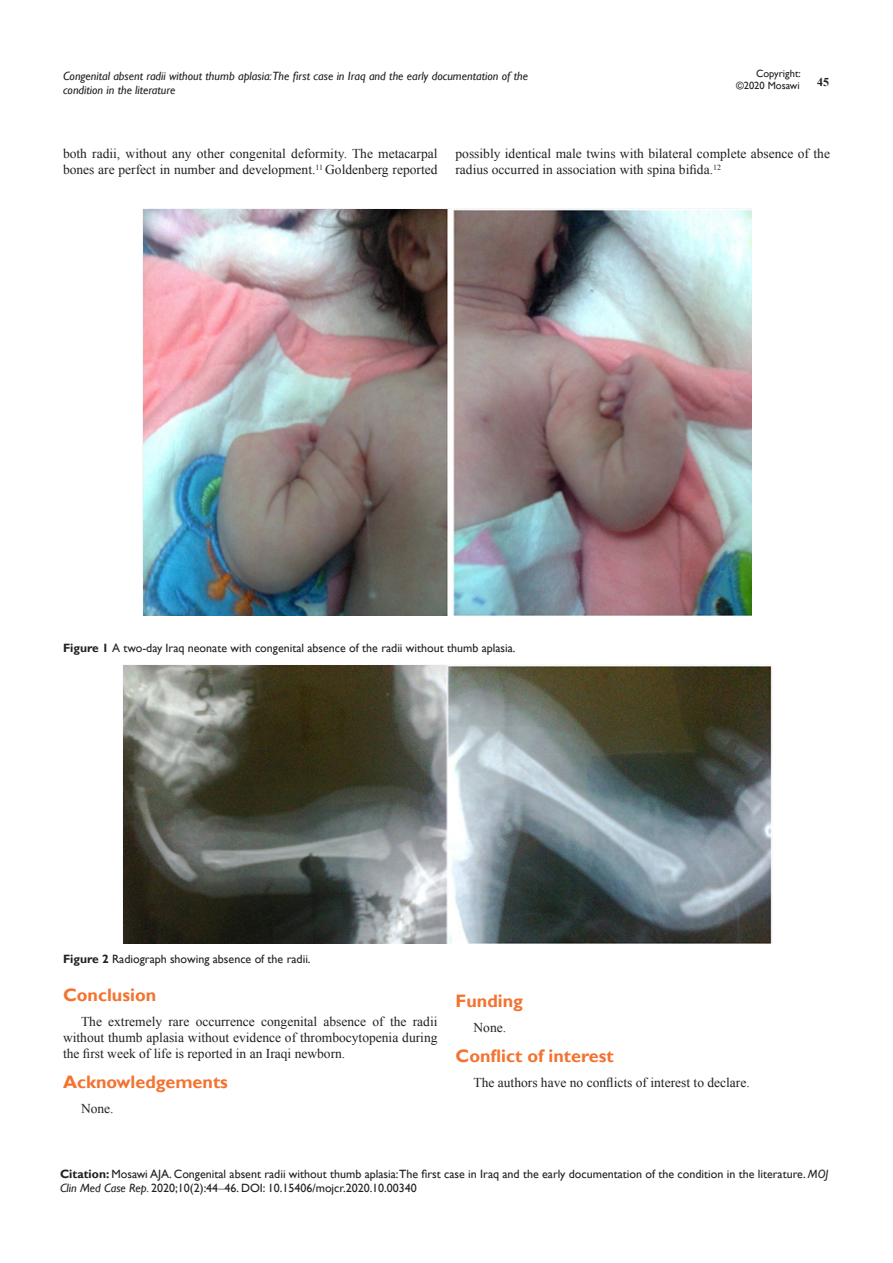
<style>
.page{position:relative;width:893px;height:1263px;background:#fff}
.page>*{position:absolute;margin:0;border:0;box-sizing:border-box;transform-origin:0 0}
.heading_1{font:700 18px "Gill Sans";color:#f37331}
.heading_1-2{font:13.5px/16.2px "Times New Roman";color:#231f20}
.Citation{font:12px/14.4px "Gill Sans";color:#231f20}
.heading_1-3{font:12px "Gill Sans";color:#231f20}
.t1{font:italic 12px/14.4px "Gill Sans";color:#231f20}
.t2{font:700 12px "Times New Roman";color:#231f20}
.t3{font:10.5px/12.6px "Gill Sans";color:#231f20;text-align:right}
.s1{font-weight:700}
.s2{font-style:italic}
.s3{font-family:"Times New Roman"}
</style>
<div class="page">
<img style="left:142px;top:209px;width:610px;height:407px">
<img style="left:123px;top:665px;width:649px;height:278px">
<p class="t3" style="left:736px;top:67px;width:66px">Copyright: ©2020 Mosawi</p>
<p class="t1" style="left:63px;top:69px;width:466px">Congenital absent radii without thumb aplasia:The first case in Iraq and the early documentation of the condition in the literature</p>
<p class="t2" style="left:817px;top:73px;width:13px">45</p>
<p class="heading_1-2" style="left:63px;top:145px;width:376px">both radii, without any other congenital deformity. The metacarpal bones are perfect in number and development.<sup>11</sup> Goldenberg reported</p>
<p class="heading_1-2" style="left:455px;top:145px;width:376px">possibly identical male twins with bilateral complete absence of the radius occurred in association with spina bifida.<sup>12</sup></p>
<p class="heading_1-3" style="left:63px;top:641px;width:454px"><span class="s1">Figure 1</span> A two-day Iraq neonate with congenital absence of the radii without thumb aplasia.</p>
<p class="heading_1-3" style="left:63px;top:952px;width:249px"><span class="s1">Figure 2</span> Radiograph showing absence of the radii.</p>
<p class="heading_1" style="left:63px;top:984px;width:95px">Conclusion</p>
<p class="heading_1-2" style="left:63px;top:1013px;width:376px;text-align:justify;text-indent:18px">The extremely rare occurrence congenital absence of the radii without thumb aplasia without evidence of thrombocytopenia during the first week of life is reported in an Iraqi newborn.</p>
<p class="heading_1" style="left:63px;top:1071px;width:166px">Acknowledgements</p>
<p class="heading_1-2" style="left:81px;top:1100px;width:34px">None.</p>
<p class="heading_1" style="left:455px;top:990px;width:69px">Funding</p>
<p class="heading_1-2" style="left:473px;top:1019px;width:34px">None.</p>
<p class="heading_1" style="left:455px;top:1045px;width:160px">Conflict of interest</p>
<p class="heading_1-2" style="left:473px;top:1074px;width:278px">The authors have no conflicts of interest to declare.</p>
<p class="Citation" style="left:60px;top:1167px;width:770px"><span class="s1">Citation:</span> Mosawi AJA. Congenital absent radii without thumb aplasia:The first case in Iraq and the early documentation of the condition in the literature. <span class="s2">MOJ<br>Clin Med Case Rep.</span> 2020;10(2):44<span class="s3">‒</span>46. DOI: 10.15406/mojcr.2020.10.00340</p>
</div>
